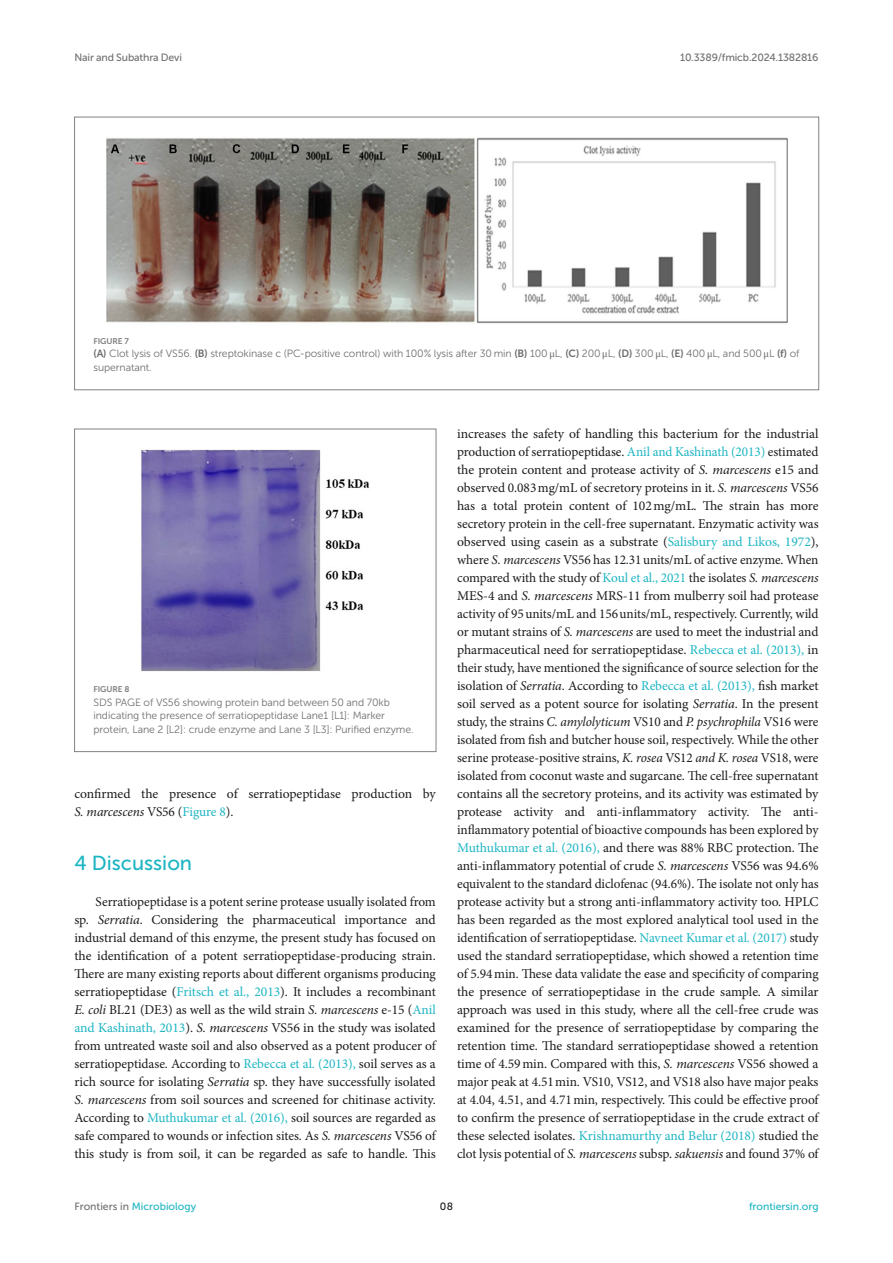
<style>
.page{position:relative;width:893px;height:1263px;background:#fff}
.page>*{position:absolute;margin:0;border:0;box-sizing:border-box;transform-origin:0 0}
.HEAD_1{font:20.25px "Museo Sans 500";color:#1db5c3}
.TEXT_FLUSH{font:13.5px/18px "Minion Pro";letter-spacing:-.005em;color:#1b1c1b;text-align:justify}
.FIG_LEG{font:10.5px/13.5px "Museo Sans 300";letter-spacing:-.01em;color:#706f70}
.t1{font:10.5px "Museo Sans 500";letter-spacing:-.015em;color:#706f70}
.t2{font:10.5px "Museo Sans 500";color:#1db5c3}
.t3{font:10.5px "Museo Sans 500";color:#1b1c1b}
.FIG_HD{font:8.25px "Museo Sans 700";letter-spacing:-.01em;color:#7e7f7f}
.s1{font-family:"Museo Sans 700"}
.s2{font-family:"STIX General"}
.s3{font-style:italic}
.s4{color:#1db5c3}
.s5{color:#706f70}
</style>
<div class="page">
<img style="left:106px;top:137px;width:682px;height:187px">
<img style="left:141px;top:449px;width:228px;height:223px">
<div style="left:74px;top:429px;width:362px;height:323px;border:1px solid #808285"></div>
<p class="t1" style="left:74px;top:51px;width:109px">Nair and Subathra Devi</p>
<p class="t1" style="left:680px;top:51px;width:140px">10.3389/fmicb.2024.1382816</p>
<p class="FIG_HD" style="left:94px;top:336px;width:37px">FIGURE 7</p>
<p class="FIG_LEG" style="left:94px;top:347px;width:707px"><span class="s1">(A)</span> Clot lysis of VS56. <span class="s1">(B)</span> streptokinase c (PC-positive control) with 100% lysis after 30 min <span class="s1">(B)</span> 100 <span class="s2">μ</span>L, <span class="s1">(C)</span> 200 <span class="s2">μ</span>L, <span class="s1">(D)</span> 300 <span class="s2">μ</span>L, <span class="s1">(E)</span> 400 <span class="s2">μ</span>L, and 500 <span class="s2">μ</span>L <span class="s1">(f)</span> of supernatant.</p>
<p class="FIG_HD" style="left:94px;top:685px;width:37px">FIGURE 8</p>
<p class="FIG_LEG" style="left:94px;top:695px;width:322px">SDS PAGE of VS56 showing protein band between 50 and 70kb indicating the presence of serratiopeptidase Lane1 [L1]: Marker protein, Lane 2 [L2]: crude enzyme and Lane 3 [L3]: Purified enzyme.</p>
<p class="TEXT_FLUSH" style="left:74px;top:785px;width:363px">confirmed the presence of serratiopeptidase production by<br><span class="s3">S. marcescens</span> VS56 (<span class="s4">Figure 8</span>).</p>
<p class="HEAD_1" style="left:74px;top:852px;width:119px">4 Discussion</p>
<p class="TEXT_FLUSH" style="left:74px;top:893px;width:363px;text-indent:21px">Serratiopeptidase is a potent serine protease usually isolated from sp. <span class="s3">Serratia</span>. Considering the pharmaceutical importance and industrial demand of this enzyme, the present study has focused on the identification of a potent serratiopeptidase-producing strain.<br>There are many existing reports about different organisms producing serratiopeptidase (<span class="s4">Fritsch et al., 2013</span>). It includes a recombinant <span class="s3">E. coli</span> BL21 (DE3) as well as the wild strain <span class="s3">S. marcescens</span> e-15 (<span class="s4">Anil and Kashinath, 2013</span>). <span class="s3">S. marcescens</span> VS56 in the study was isolated from untreated waste soil and also observed as a potent producer of serratiopeptidase. According to <span class="s4">Rebecca et al. (2013),</span> soil serves as a rich source for isolating <span class="s3">Serratia</span> sp. they have successfully isolated <span class="s3">S. marcescens</span> from soil sources and screened for chitinase activity.<br>According to <span class="s4">Muthukumar et al. (2016),</span> soil sources are regarded as safe compared to wounds or infection sites. As <span class="s3">S. marcescens</span> VS56 of this study is from soil, it can be regarded as safe to handle. This</p>
<p class="TEXT_FLUSH" style="left:457px;top:425px;width:363px">increases the safety of handling this bacterium for the industrial production of serratiopeptidase. <span class="s4">Anil and Kashinath (2013)</span> estimated the protein content and protease activity of <span class="s3">S. marcescens</span> e15 and observed 0.083mg/mL of secretory proteins in it. <span class="s3">S. marcescens</span> VS56 has a total protein content of 102mg/mL. The strain has more secretory protein in the cell-free supernatant. Enzymatic activity was observed using casein as a substrate (<span class="s4">Salisbury and Likos, 1972</span>), where <span class="s3">S. marcescens</span> VS56 has 12.31units/mL of active enzyme. When compared with the study of <span class="s4">Koul et al., 2021</span> the isolates <span class="s3">S. marcescens </span>MES-4 and <span class="s3">S. marcescens</span> MRS-11 from mulberry soil had protease activity of 95units/mL and 156units/mL, respectively. Currently, wild or mutant strains of <span class="s3">S. marcescens</span> are used to meet the industrial and pharmaceutical need for serratiopeptidase. <span class="s4">Rebecca et al. (2013),</span> in their study, have mentioned the significance of source selection for the isolation of <span class="s3">Serratia</span>. According to <span class="s4">Rebecca et al. (2013),</span> fish market soil served as a potent source for isolating <span class="s3">Serratia</span>. In the present study, the strains <span class="s3">C. amylolyticum</span> VS10 and <span class="s3">P. psychrophila</span> VS16 were isolated from fish and butcher house soil, respectively. While the other serine protease-positive strains, <span class="s3">K. rosea</span> VS12 <span class="s3">and K. rosea</span> VS18, were isolated from coconut waste and sugarcane. The cell-free supernatant contains all the secretory proteins, and its activity was estimated by protease activity and anti-inflammatory activity. The anti&shy;inflammatory potential of bioactive compounds has been explored by <span class="s4">Muthukumar et al. (2016),</span> and there was 88% RBC protection. The anti-inflammatory potential of crude <span class="s3">S. marcescens</span> VS56 was 94.6% equivalent to the standard diclofenac (94.6%). The isolate not only has protease activity but a strong anti-inflammatory activity too. HPLC has been regarded as the most explored analytical tool used in the identification of serratiopeptidase. <span class="s4">Navneet Kumar et al. (2017)</span> study used the standard serratiopeptidase, which showed a retention time of 5.94min. These data validate the ease and specificity of comparing the presence of serratiopeptidase in the crude sample. A similar approach was used in this study, where all the cell-free crude was examined for the presence of serratiopeptidase by comparing the retention time. The standard serratiopeptidase showed a retention time of 4.59min. Compared with this, <span class="s3">S. marcescens</span> VS56 showed a major peak at 4.51min. VS10, VS12, and VS18 also have major peaks at 4.04, 4.51, and 4.71min, respectively. This could be effective proof to confirm the presence of serratiopeptidase in the crude extract of these selected isolates. <span class="s4">Krishnamurthy and Belur (2018)</span> studied the clot lysis potential of <span class="s3">S. marcescens</span> subsp. <span class="s3">sakuensis</span> and found 37% of</p>
<p class="t2" style="left:74px;top:1200px;width:123px"><span class="s5">Frontiers in</span> Microbiology</p>
<p class="t3" style="left:440px;top:1200px;width:15px">08</p>
<p class="t2" style="left:749px;top:1200px;width:71px">frontiersin.org</p>
</div>
